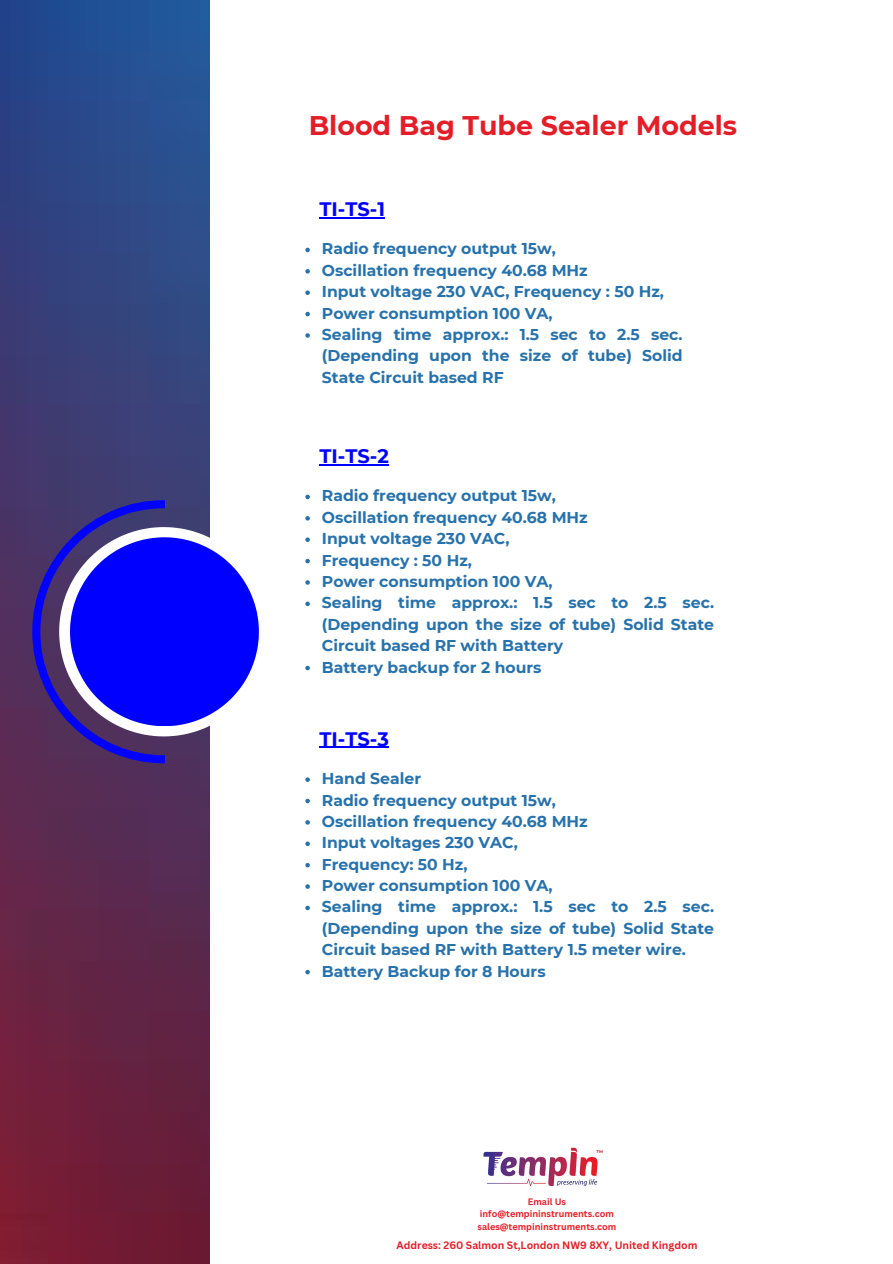
<style>
.page{position:relative;width:893px;height:1264px;background:#fff}
.page>*{position:absolute;margin:0;border:0;box-sizing:border-box;transform-origin:0 0}
.t1{font:700 26.85px "Montserrat";color:#e41e28}
.t2{font:700 19.5px "Montserrat";color:#00f}
.t3{font:700 15.6px/21.3px "Montserrat";color:#2872ab;text-align:justify}
.t4{font:700 10.5px "Canva Sans";color:#e41e28}
.t5{font:700 9.15px/12.5px "Canva Sans";color:#e41e28;text-align:center}
.t6{font:700 4.05px "Montserrat";color:#d52237}
</style>
<div class="page">
<img style="left:0;top:0;width:209px;height:1263px">
<svg style="left:32px;top:500px;width:227px;height:263px"></svg>
<hr style="left:319px;top:217px;width:66px;height:1px;background:#00f">
<img style="left:483px;top:1147px;width:115px;height:40px">
<svg style="left:305px;top:248px;width:5px;height:4px"></svg>
<svg style="left:305px;top:269px;width:5px;height:4px"></svg>
<svg style="left:305px;top:290px;width:5px;height:5px"></svg>
<svg style="left:305px;top:312px;width:5px;height:4px"></svg>
<svg style="left:305px;top:333px;width:5px;height:5px"></svg>
<hr style="left:319px;top:464px;width:70px;height:1px;background:#00f">
<svg style="left:305px;top:494px;width:5px;height:5px"></svg>
<svg style="left:305px;top:516px;width:5px;height:4px"></svg>
<svg style="left:305px;top:537px;width:5px;height:5px"></svg>
<svg style="left:305px;top:559px;width:5px;height:4px"></svg>
<svg style="left:305px;top:580px;width:5px;height:4px"></svg>
<svg style="left:305px;top:601px;width:5px;height:5px"></svg>
<svg style="left:305px;top:665px;width:5px;height:5px"></svg>
<hr style="left:319px;top:746px;width:70px;height:1px;background:#00f">
<svg style="left:305px;top:777px;width:5px;height:5px"></svg>
<svg style="left:305px;top:798px;width:5px;height:5px"></svg>
<svg style="left:305px;top:820px;width:5px;height:4px"></svg>
<svg style="left:305px;top:841px;width:5px;height:5px"></svg>
<svg style="left:305px;top:863px;width:5px;height:4px"></svg>
<svg style="left:305px;top:884px;width:5px;height:4px"></svg>
<svg style="left:305px;top:905px;width:5px;height:5px"></svg>
<svg style="left:305px;top:969px;width:5px;height:5px"></svg>
<p class="t1" style="left:308px;top:109px;width:430px">Blood Bag Tube Sealer Models</p>
<p class="t2" style="left:319px;top:197px;width:67px">TI-TS-1</p>
<p class="t3" style="left:322px;top:238px;width:236px">Radio frequency output 15w,</p>
<p class="t3" style="left:322px;top:259px;width:267px">Oscillation frequency 40.68 MHz</p>
<p class="t3" style="left:322px;top:281px;width:343px">Input voltage 230 VAC, Frequency : 50 Hz,</p>
<p class="t3" style="left:322px;top:302px;width:232px">Power consumption 100 VA,</p>
<p class="t3" style="left:322px;top:324px;width:362px">Sealing time approx.: 1.5 sec to 2.5 sec. (Depending upon the size of tube) Solid State Circuit based RF</p>
<p class="t2" style="left:319px;top:444px;width:71px">TI-TS-2</p>
<p class="t3" style="left:322px;top:485px;width:236px">Radio frequency output 15w,</p>
<p class="t3" style="left:322px;top:506px;width:267px">Oscillation frequency 40.68 MHz</p>
<p class="t3" style="left:322px;top:528px;width:189px">Input voltage 230 VAC,</p>
<p class="t3" style="left:322px;top:549px;width:151px">Frequency : 50 Hz,</p>
<p class="t3" style="left:322px;top:570px;width:232px">Power consumption 100 VA,</p>
<p class="t3" style="left:322px;top:592px;width:393px">Sealing time approx.: 1.5 sec to 2.5 sec. (Depending upon the size of tube) Solid State Circuit based RF with Battery</p>
<p class="t3" style="left:322px;top:656px;width:221px">Battery backup for 2 hours</p>
<p class="t2" style="left:319px;top:726px;width:71px">TI-TS-3</p>
<p class="t3" style="left:322px;top:768px;width:101px">Hand Sealer</p>
<p class="t3" style="left:322px;top:789px;width:236px">Radio frequency output 15w,</p>
<p class="t3" style="left:322px;top:810px;width:267px">Oscillation frequency 40.68 MHz</p>
<p class="t3" style="left:322px;top:832px;width:197px">Input voltages 230 VAC,</p>
<p class="t3" style="left:322px;top:853px;width:147px">Frequency: 50 Hz,</p>
<p class="t3" style="left:322px;top:874px;width:232px">Power consumption 100 VA,</p>
<p class="t3" style="left:322px;top:896px;width:393px">Sealing time approx.: 1.5 sec to 2.5 sec. (Depending upon the size of tube) Solid State Circuit based RF with Battery 1.5 meter wire.</p>
<p class="t3" style="left:322px;top:960px;width:225px">Battery Backup for 8 Hours</p>
<p class="t6" style="left:596px;top:1149px;width:8px">TM</p>
<p class="t5" style="left:477px;top:1194px;width:140px">Email Us info@tempininstruments.com sales@tempininstruments.com</p>
<p class="t4" style="left:396px;top:1237px;width:302px">Address: 260 Salmon St,London NW9 8XY, United Kingdom</p>
</div>
